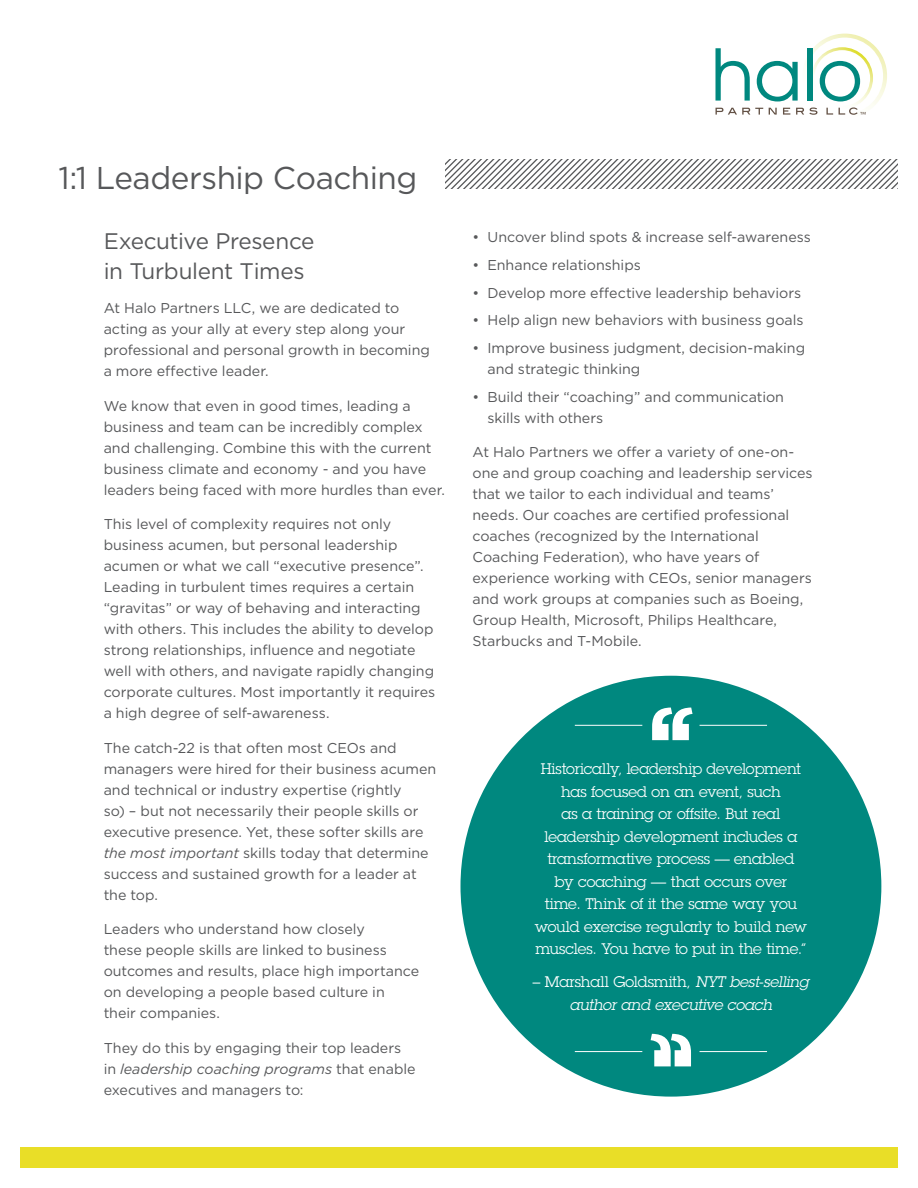
<style>
.page{position:relative;width:918px;height:1188px;background:#fff}
.page>*{position:absolute;margin:0;border:0;box-sizing:border-box;transform-origin:0 0}
.t1{font:31.5px "Gotham";letter-spacing:-.015em;color:#57585a}
.t2{font:22.5px/30px "Gotham";letter-spacing:-.015em;color:#57585a}
.t3{font:15px/22.5px "Lubalin Graph";letter-spacing:-.015em;color:#fff;text-align:center}
.t4{font:italic 15px/22.5px "Lubalin Graph";letter-spacing:-.015em;color:#fff;text-align:center}
.t5{font:14.25px/21px "Gotham";color:#57585a}
.s1{font-style:italic}
.s2{font-style:normal}
</style>
<div class="page">
<div style="left:20px;top:1148px;width:878px;height:20px;background:#e9de27"></div>
<svg style="left:445px;top:160px;width:453px;height:29px"></svg>
<svg style="left:716px;top:34px;width:171px;height:81px"></svg>
<div style="left:461px;top:676px;width:420px;height:421px;background:#00887f;border-radius:50%"></div>
<svg style="left:652px;top:708px;width:41px;height:32px"></svg>
<hr style="left:575px;top:725px;width:67px;height:1px;background:#fff">
<hr style="left:700px;top:725px;width:67px;height:1px;background:#fff">
<svg style="left:651px;top:1034px;width:40px;height:32px"></svg>
<hr style="left:700px;top:1051px;width:67px;height:1px;background:#fff">
<hr style="left:575px;top:1051px;width:67px;height:1px;background:#fff">
<p class="t1" style="left:59px;top:158px;width:360px">1:1 Leadership Coaching</p>
<p class="t2" style="left:104px;top:225px;width:212px">Executive Presence in Turbulent Times</p>
<p class="t5" style="left:104px;top:297px;width:328px">At Halo Partners LLC, we are dedicated to acting as your ally at every step along your professional and personal growth in becoming a more effective leader.</p>
<p class="t5" style="left:104px;top:395px;width:343px">We know that even in good times, leading a business and team can be incredibly complex and challenging. Combine this with the current business climate and economy - and you have leaders being faced with more hurdles than ever.</p>
<p class="t5" style="left:104px;top:513px;width:333px">This level of complexity requires not only business acumen, but personal leadership acumen or what we call “executive presence”.<br>Leading in turbulent times requires a certain “gravitas” or way of behaving and interacting with others. This includes the ability to develop strong relationships, influence and negotiate well with others, and navigate rapidly changing corporate cultures. Most importantly it requires a high degree of self-awareness.</p>
<p class="t5" style="left:104px;top:737px;width:334px">The catch-22 is that often most CEOs and managers were hired for their business acumen and technical or industry expertise (rightly<br>so) – but not necessarily their people skills or executive presence. Yet, these softer skills are <span class="s1">the most important</span> skills today that determine success and sustained growth for a leader at the top.</p>
<p class="t5" style="left:104px;top:918px;width:317px">Leaders who understand how closely<br>these people skills are linked to business outcomes and results, place high importance on developing a people based culture in their companies.</p>
<p class="t5" style="left:104px;top:1037px;width:313px">They do this by engaging their top leaders in <span class="s1">leadership coaching programs</span> that enable executives and managers to:</p>
<p class="t5" style="left:472px;top:226px;width:340px">• Uncover blind spots &amp; increase self-awareness</p>
<p class="t5" style="left:472px;top:254px;width:170px">• Enhance relationships</p>
<p class="t5" style="left:472px;top:282px;width:330px">• Develop more effective leadership behaviors</p>
<p class="t5" style="left:472px;top:310px;width:333px">• Help align new behaviors with business goals</p>
<p class="t5" style="left:487px;top:337px;width:319px;text-indent:-15px">• Improve business judgment, decision-making and strategic thinking</p>
<p class="t5" style="left:487px;top:386px;width:298px;text-indent:-15px">• Build their “coaching” and communication skills with others</p>
<p class="t5" style="left:472px;top:442px;width:342px">At Halo Partners we offer a variety of one-on&shy;one and group coaching and leadership services that we tailor to each individual and teams’ needs. Our coaches are certified professional coaches (recognized by the International Coaching Federation), who have years of experience working with CEOs, senior managers and work groups at companies such as Boeing, Group Health, Microsoft, Philips Healthcare, Starbucks and T-Mobile.</p>
<p class="t3" style="left:535px;top:758px;width:274px">Historically, leadership development has focused on an event, such<br>as a training or offsite. But real leadership development includes a transformative process — enabled<br>by coaching — that occurs over time. Think of it the same way you would exercise regularly to build new muscles. You have to put in the time.”</p>
<p class="t4" style="left:533px;top:971px;width:278px"><span class="s2">– Marshall Goldsmith,</span> NYT best-selling author and executive coach</p>
</div>
